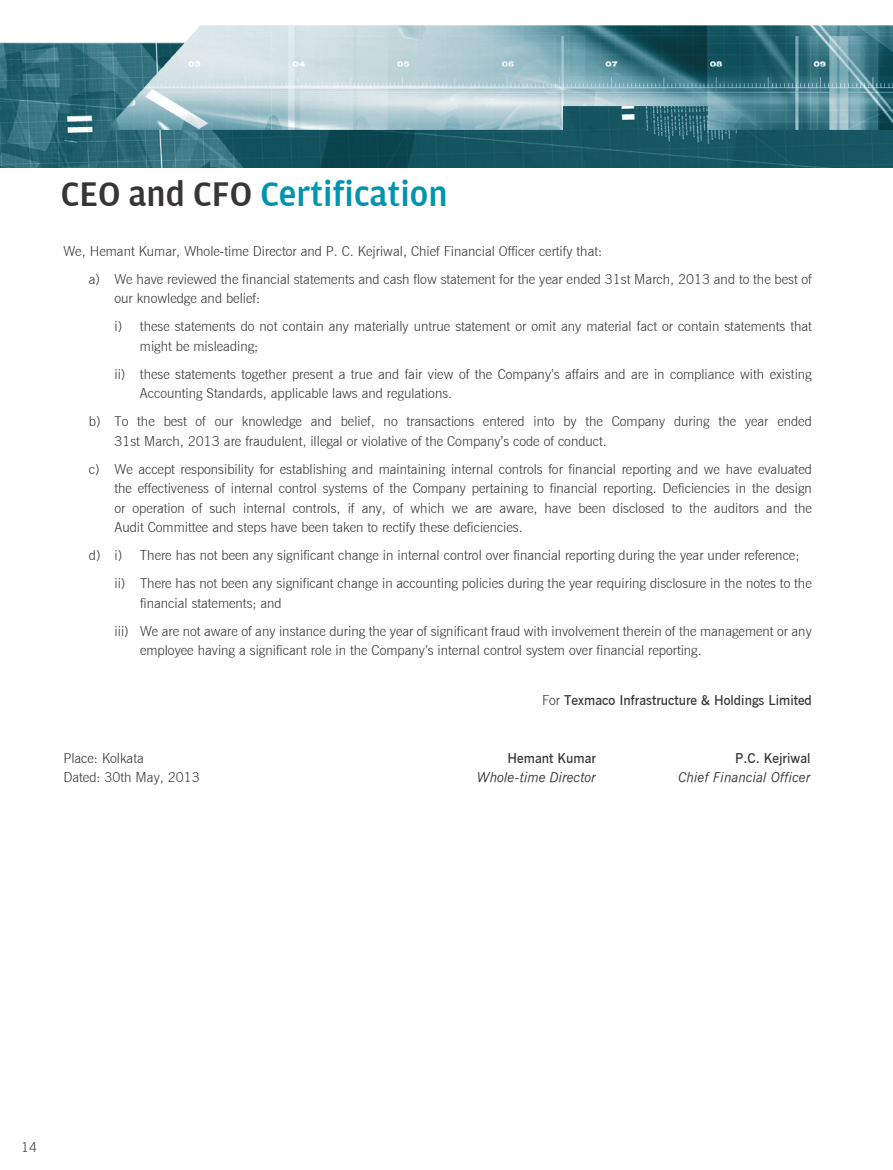
<style>
.page{position:relative;width:893px;height:1170px;background:#fff}
.page>*{position:absolute;margin:0;border:0;box-sizing:border-box;transform-origin:0 0}
.t1{font:500 36px "Amplitude";color:#0094af}
.t2{font:13.5px/28px "News Gothic Light BT";color:#373535}
.t3{font:13.5px "News Gothic Demi BT";color:#373535}
.t4{font:13.5px "News Gothic Italic BT";color:#373535}
.s1{color:#373535}
.s2{font-family:"News Gothic Light BT"}
</style>
<div class="page">
<img style="left:0;top:25px;width:893px;height:142px">
<h1 class="t1" style="left:61px;top:174px;width:388px"><span class="s1">CEO and CFO</span> Certification</h1>
<p class="t2" style="left:89px;top:236px;width:724px;text-indent:-26px">We, Hemant Kumar, Whole-time Director and P. C. Kejriwal, Chief Financial Officer certify that:<br>a) We have reviewed the financial statements and cash flow statement for the year ended 31st March, 2013 and to the best of</p>
<p class="t2" style="left:114px;top:284px;width:699px">our knowledge and belief:<br>i) these statements do not contain any materially untrue statement or omit any material fact or contain statements that</p>
<p class="t2" style="left:114px;top:331px;width:699px;text-indent:25px">might be misleading;<br>ii) these statements together present a true and fair view of the Company’s affairs and are in compliance with existing</p>
<p class="t2" style="left:89px;top:379px;width:724px;text-indent:51px">Accounting Standards, applicable laws and regulations.<br>b) To the best of our knowledge and belief, no transactions entered into by the Company during the year ended</p>
<p class="t2" style="left:89px;top:426px;width:724px;text-indent:26px">31st March, 2013 are fraudulent, illegal or violative of the Company’s code of conduct.<br>c) We accept responsibility for establishing and maintaining internal controls for financial reporting and we have evaluated</p>
<p class="t2" style="left:114px;top:478px;width:699px;line-height:19.5px;text-align:justify">the effectiveness of internal control systems of the Company pertaining to financial reporting. Deficiencies in the design or operation of such internal controls, if any, of which we are aware, have been disclosed to the auditors and the Audit Committee and steps have been taken to rectify these deficiencies.</p>
<p class="t2" style="left:89px;top:541px;width:35px">d) i)</p>
<p class="t2" style="left:114px;top:541px;width:699px;text-indent:26px">There has not been any significant change in internal control over financial reporting during the year under reference; ii) There has not been any significant change in accounting policies during the year requiring disclosure in the notes to the</p>
<p class="t2" style="left:114px;top:588px;width:699px;text-indent:25px">financial statements; and<br>iii) We are not aware of any instance during the year of significant fraud with involvement therein of the management or any</p>
<p class="t2" style="left:140px;top:636px;width:563px">employee having a significant role in the Company’s internal control system over financial reporting.</p>
<p class="t3" style="left:542px;top:691px;width:271px"><span class="s2">For</span> Texmaco Infrastructure &amp; Holdings Limited</p>
<p class="t2" style="left:63px;top:743px;width:82px">Place: Kolkata</p>
<p class="t3" style="left:508px;top:749px;width:90px">Hemant Kumar</p>
<p class="t3" style="left:735px;top:749px;width:77px">P.C. Kejriwal</p>
<p class="t2" style="left:63px;top:762px;width:138px">Dated: 30th May, 2013</p>
<p class="t4" style="left:477px;top:769px;width:121px">Whole-time Director</p>
<p class="t4" style="left:679px;top:769px;width:133px">Chief Financial Officer</p>
<p class="t2" style="left:21px;top:1132px;width:18px">14</p>
</div>
